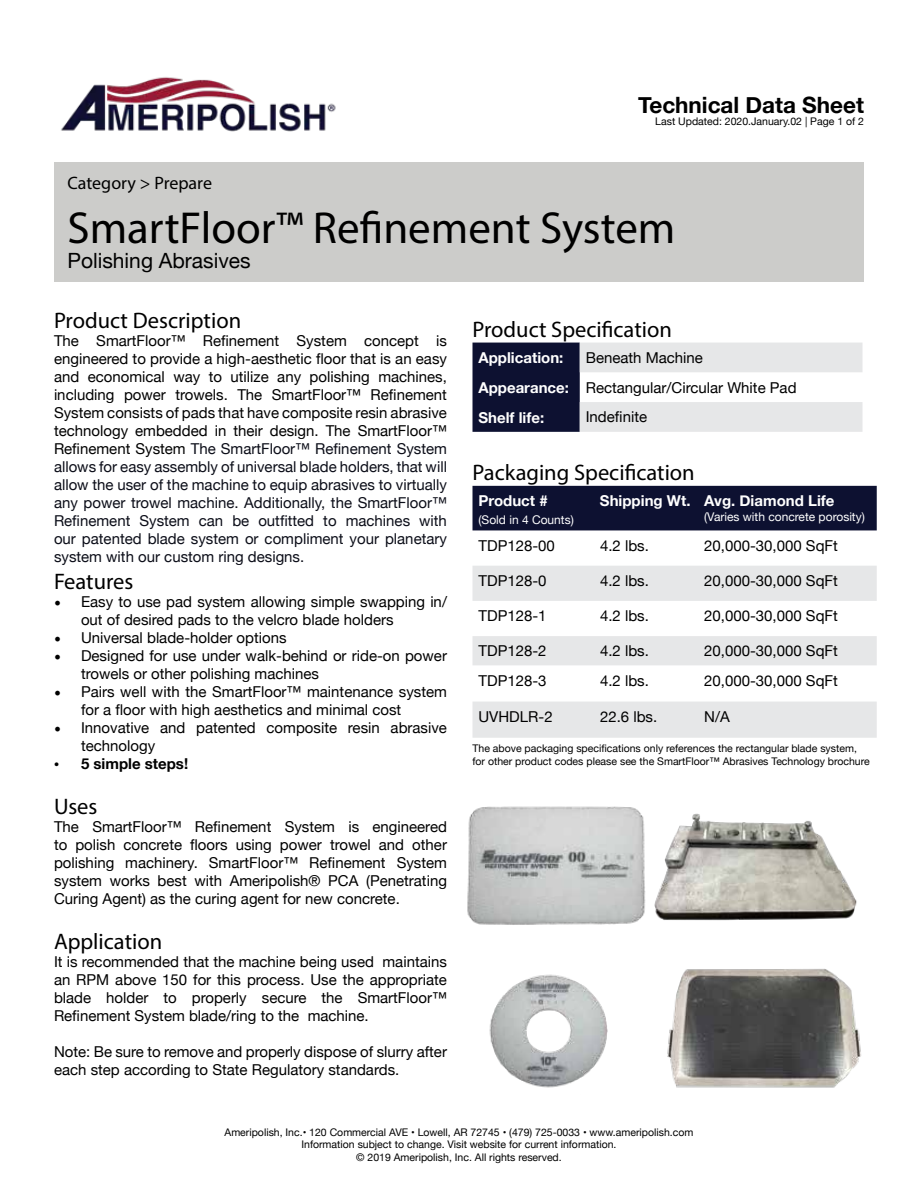
<style>
.page{position:relative;width:918px;height:1188px;background:#fff}
.page>*{position:absolute;margin:0;border:0;box-sizing:border-box;transform-origin:0 0}
.t1{font:45px "Myriad Pro";color:#000}
.t2{font:22.5px "Myriad Pro";color:#000}
.t3{font:700 22.5px "Helvetica Neue";color:#000}
.t4{font:21px "Helvetica Neue";color:#000}
.t5{font:18px "Myriad Pro";color:#000}
.t6{font:15px/18px "Helvetica Neue";color:#000}
.t7{font:15px/18px "Helvetica Neue";color:#0b0d18;text-align:justify}
.t8{font:700 15px "Helvetica Neue";color:#fff}
.t9{font:700 15px "Helvetica Neue";color:#000}
.t10{font:12px "Helvetica Neue";color:#fff}
.t11{font:10.5px/12.6px "Helvetica Neue";color:#000;text-align:center}
.s1{color:#000}
.s2{font-family:"Minion Pro";font-size:18px}
.s3{font-family:"Myriad Pro";font-weight:400;font-size:18px}
.s4{font-weight:700;color:#fff}
</style>
<div class="page">
<img style="left:61px;top:77px;width:275px;height:55px">
<div style="left:54px;top:162px;width:810px;height:120px;background:#ccccca"></div>
<svg style="left:472px;top:343px;width:390px;height:89px"></svg>
<div style="left:472px;top:486px;width:405px;height:44px;background:#0d1131"></div>
<svg style="left:472px;top:566px;width:405px;height:172px;fill:#e6e7e8"></svg>
<img style="left:467px;top:806px;width:179px;height:119px">
<img style="left:489px;top:974px;width:119px;height:114px">
<img style="left:667px;top:968px;width:194px;height:120px">
<img style="left:654px;top:813px;width:203px;height:108px">
<h2 class="t3" style="left:638px;top:87px;width:227px">Technical Data Sheet</h2>
<p class="t11" style="left:655px;top:116px;width:210px">Last Updated: 2020.January.02 | Page 1 of 2</p>
<p class="t5" style="left:68px;top:172px;width:146px">Category &gt; Prepare</p>
<h1 class="t1" style="left:68px;top:200px;width:609px">SmartFloor™ Refinement System</h1>
<h3 class="t4" style="left:68px;top:246px;width:185px">Polishing Abrasives</h3>
<h2 class="t2" style="left:54px;top:307px;width:189px">Product Description</h2>
<p class="t7" style="left:54px;top:333px;width:395px"><span class="s1">The SmartFloor™ Refinement System concept is engineered to provide a high-aesthetic floor that is an easy and economical way to utilize any polishing machines, including power trowels. The SmartFloor™ Refinement System consists of pads that have composite resin abrasive technology embedded in their design. The SmartFloor™ Refinement System</span> The SmartFloor™ Refinement System allows for easy assembly of universal blade holders, that will allow the user of the machine to equip abrasives to virtually any power trowel machine. Additionally, the SmartFloor™ Refinement System can be outfitted to machines with our patented blade system or compliment your planetary system with our custom ring designs.</p>
<h2 class="t2" style="left:54px;top:568px;width:81px">Features</h2>
<p class="t6" style="left:81px;top:594px;width:368px;text-indent:-27px"><span class="s2">•</span> Easy to use pad system allowing simple swapping in/ out of desired pads to the velcro blade holders</p>
<p class="t6" style="left:54px;top:630px;width:234px"><span class="s2">•</span> Universal blade-holder options</p>
<p class="t6" style="left:81px;top:648px;width:367px;text-indent:-27px"><span class="s2">•</span> Designed for use under walk-behind or ride-on power trowels or other polishing machines</p>
<p class="t6" style="left:81px;top:684px;width:368px;text-indent:-27px"><span class="s2">•</span> Pairs well with the SmartFloor™ maintenance system for a floor with high aesthetics and minimal cost</p>
<p class="t6" style="left:81px;top:720px;width:368px;text-indent:-27px"><span class="s2">•</span> Innovative and patented composite resin abrasive technology</p>
<p class="t9" style="left:54px;top:752px;width:136px"><span class="s3">•</span> 5 simple steps!</p>
<h2 class="t2" style="left:54px;top:793px;width:45px">Uses</h2>
<p class="t6" style="left:54px;top:819px;width:395px;text-align:justify">The SmartFloor™ Refinement System is engineered to polish concrete floors using power trowel and other polishing machinery. SmartFloor™ Refinement System system works best with Ameripolish® PCA (Penetrating Curing Agent) as the curing agent for new concrete.</p>
<h2 class="t2" style="left:54px;top:928px;width:110px">Application</h2>
<p class="t6" style="left:54px;top:954px;width:395px;text-align:justify">It is recommended that the machine being used maintains an RPM above 150 for this process. Use the appropriate blade holder to properly secure the SmartFloor™ Refinement System blade/ring to the machine.</p>
<p class="t6" style="left:54px;top:1044px;width:395px">Note: Be sure to remove and properly dispose of slurry after each step according to State Regulatory standards.</p>
<h2 class="t2" style="left:472px;top:315px;width:201px">Product Specification</h2>
<p class="t8" style="left:478px;top:346px;width:86px">Application:</p>
<p class="t6" style="left:478px;top:343px;width:320px;line-height:30px;text-indent:107px">Beneath Machine<br><span class="s4">Appearance:</span> Rectangular/Circular White Pad<br><span class="s4">Shelf life:</span></p>
<p class="t6" style="left:586px;top:409px;width:63px">Indefinite</p>
<h2 class="t2" style="left:472px;top:458px;width:224px">Packaging Specification</h2>
<p class="t8" style="left:478px;top:489px;width:71px">Product #</p>
<p class="t10" style="left:478px;top:512px;width:97px">(Sold in 4 Counts)</p>
<p class="t8" style="left:600px;top:489px;width:236px">Shipping Wt. Avg. Diamond Life</p>
<p class="t10" style="left:704px;top:508px;width:162px">(Varies with concrete porosity)</p>
<p class="t6" style="left:478px;top:537px;width:78px">TDP128-00</p>
<p class="t6" style="left:600px;top:537px;width:50px">4.2 lbs.</p>
<p class="t6" style="left:704px;top:537px;width:135px">20,000-30,000 SqFt</p>
<p class="t6" style="left:478px;top:572px;width:70px">TDP128-0</p>
<p class="t6" style="left:600px;top:572px;width:50px">4.2 lbs.</p>
<p class="t6" style="left:704px;top:572px;width:135px">20,000-30,000 SqFt</p>
<p class="t6" style="left:478px;top:608px;width:70px">TDP128-1</p>
<p class="t6" style="left:600px;top:608px;width:50px">4.2 lbs.</p>
<p class="t6" style="left:704px;top:608px;width:135px">20,000-30,000 SqFt</p>
<p class="t6" style="left:478px;top:643px;width:70px">TDP128-2</p>
<p class="t6" style="left:600px;top:643px;width:50px">4.2 lbs.</p>
<p class="t6" style="left:704px;top:643px;width:135px">20,000-30,000 SqFt</p>
<p class="t6" style="left:478px;top:672px;width:70px">TDP128-3</p>
<p class="t6" style="left:600px;top:672px;width:50px">4.2 lbs.</p>
<p class="t6" style="left:704px;top:672px;width:135px">20,000-30,000 SqFt</p>
<p class="t6" style="left:478px;top:708px;width:76px">UVHDLR-2</p>
<p class="t6" style="left:600px;top:708px;width:59px">22.6 lbs.</p>
<p class="t6" style="left:704px;top:708px;width:27px">N/A</p>
<p class="t11" style="left:472px;top:743px;width:399px;text-align:left">The above packaging specifications only references the rectangular blade system, for other product codes please see the SmartFloor™ Abrasives Technology brochure</p>
<p class="t11" style="left:225px;top:1126px;width:470px">Ameripolish, Inc.• 120 Commercial AVE • Lowell, AR 72745 • (479) 725-0033 • www.ameripolish.com<br>Information subject to change. Visit website for current information.<br>© 2019 Ameripolish, Inc. All rights reserved.</p>
</div>
